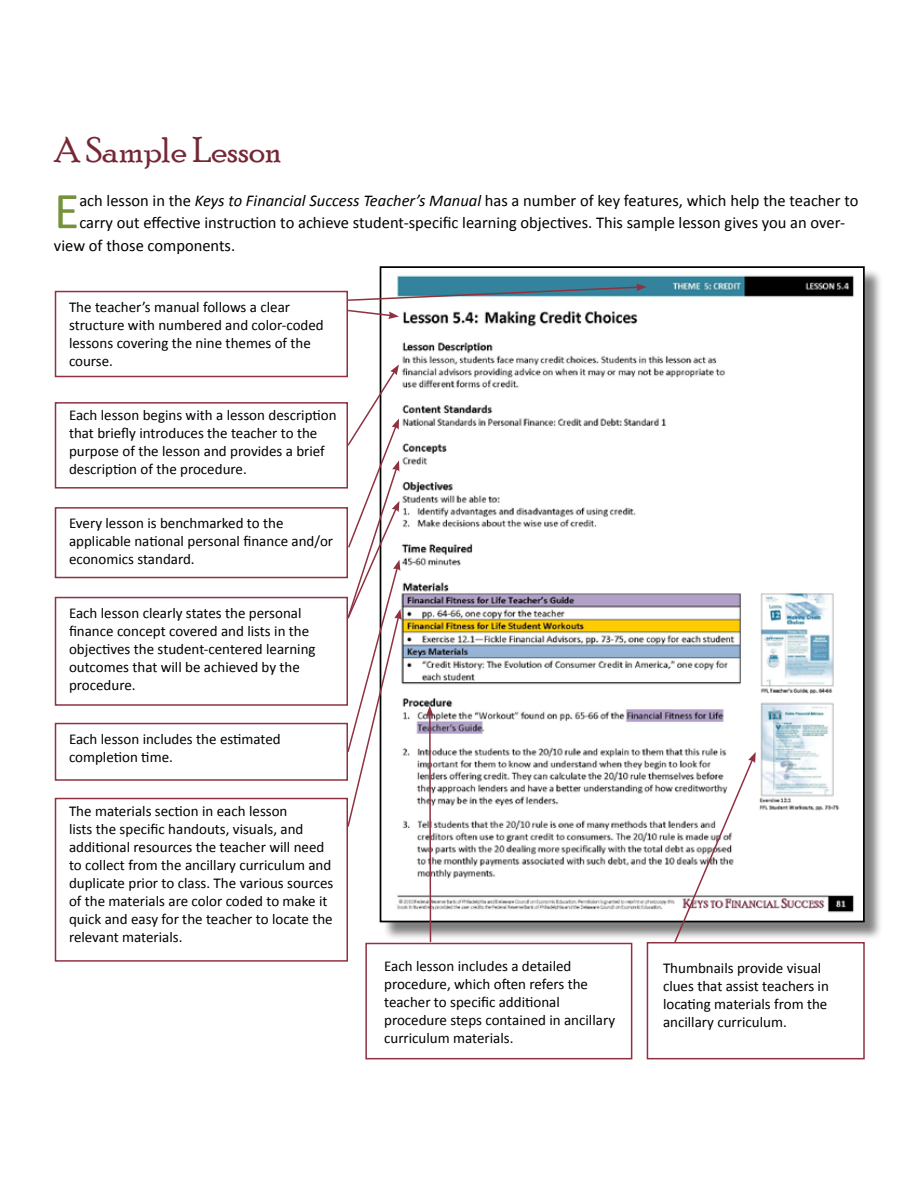
<style>
.page{position:relative;width:918px;height:1188px;background:#fff}
.page>*{position:absolute;margin:0;border:0;box-sizing:border-box;transform-origin:0 0}
.t1{font:51.9px "Calibri";color:#76923c}
.t2{font:36px "Poor Richard";color:#752735}
.t3{font:16.5px "Calibri";color:#000}
.t4{font:15px/18px "Calibri";color:#000}
.s1{font-style:italic}
</style>
<div class="page">
<div style="left:382px;top:268px;width:502px;height:673px;background:#000;opacity:.5"></div>
<img style="left:383px;top:269px;width:479px;height:650px">
<div style="left:55px;top:291px;width:293px;height:86px;border:2px solid #8f3141"></div>
<svg style="left:347px;top:284px;width:300px;height:18px"></svg>
<div style="left:55px;top:402px;width:293px;height:87px;border:2px solid #8f3141"></div>
<div style="left:55px;top:507px;width:293px;height:71px;border:2px solid #8f3141"></div>
<div style="left:55px;top:597px;width:293px;height:109px;border:2px solid #8f3141"></div>
<div style="left:55px;top:723px;width:293px;height:58px;border:2px solid #8f3141"></div>
<div style="left:55px;top:798px;width:293px;height:164px;border:2px solid #8f3141"></div>
<div style="left:365px;top:943px;width:267px;height:116px;border:2px solid #8f3141"></div>
<div style="left:647px;top:942px;width:218px;height:117px;border:2px solid #8f3141"></div>
<svg style="left:346px;top:309px;width:53px;height:10px"></svg>
<svg style="left:346px;top:364px;width:56px;height:464px"></svg>
<svg style="left:426px;top:706px;width:8px;height:238px"></svg>
<svg style="left:673px;top:752px;width:83px;height:192px"></svg>
<h2 class="t2" style="left:54px;top:129px;width:229px">A Sample Lesson</h2>
<h1 class="t1" style="left:54px;top:179px;width:27px">E</h1>
<p class="t3" style="left:79px;top:190px;width:781px">ach lesson in the <span class="s1">Keys to Financial Success Teacher’s Manual</span> has a number of key features, which help the teacher to</p>
<p class="t3" style="left:79px;top:212px;width:767px">carry out effective instruction to achieve student-specific learning objectives. This sample lesson gives you an over-</p>
<p class="t3" style="left:54px;top:235px;width:183px">view of those components.</p>
<p class="t4" style="left:69px;top:298px;width:256px">The teacher’s manual follows a clear structure with numbered and color-coded lessons covering the nine themes of the course.</p>
<p class="t4" style="left:69px;top:406px;width:269px">Each lesson begins with a lesson description that briefly introduces the teacher to the purpose of the lesson and provides a brief description of the procedure.</p>
<p class="t4" style="left:69px;top:514px;width:266px">Every lesson is benchmarked to the applicable national personal finance and/or economics standard.</p>
<p class="t4" style="left:69px;top:604px;width:248px">Each lesson clearly states the personal finance concept covered and lists in the objectives the student-centered learning outcomes that will be achieved by the procedure.</p>
<p class="t4" style="left:69px;top:730px;width:213px">Each lesson includes the estimated completion time.</p>
<p class="t4" style="left:69px;top:802px;width:266px">The materials section in each lesson<br>lists the specific handouts, visuals, and additional resources the teacher will need to collect from the ancillary curriculum and duplicate prior to class. The various sources of the materials are color coded to make it quick and easy for the teacher to locate the relevant materials.</p>
<p class="t4" style="left:384px;top:957px;width:232px">Each lesson includes a detailed procedure, which often refers the teacher to specific additional procedure steps contained in ancillary curriculum materials.</p>
<p class="t4" style="left:663px;top:958px;width:167px">Thumbnails provide visual clues that assist teachers in locating materials from the ancillary curriculum.</p>
</div>
